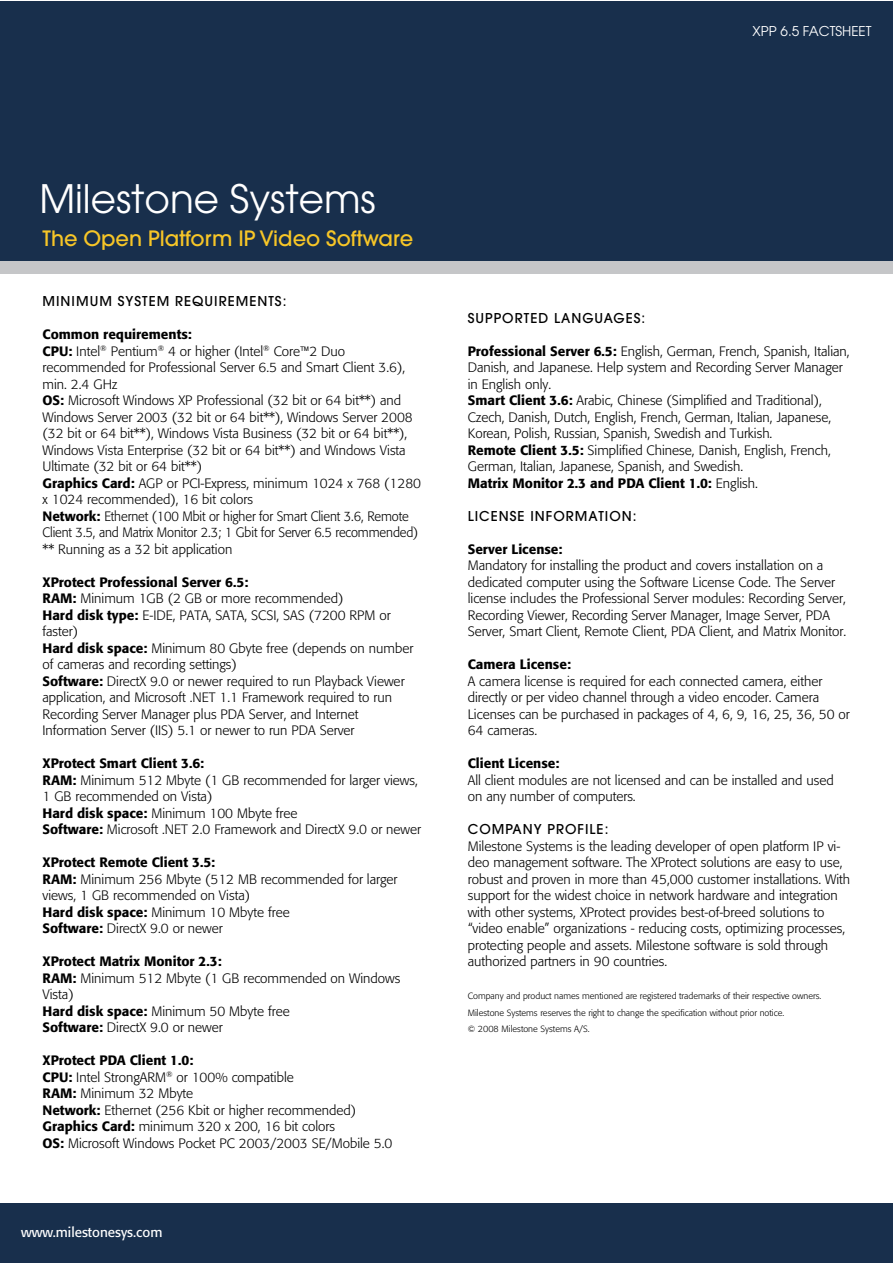
<style>
.page{position:relative;width:893px;height:1263px;background:#fff}
.page>*{position:absolute;margin:0;border:0;box-sizing:border-box;transform-origin:0 0}
.t1{font:39px "Avant Garde";color:#fff}
.t2{font:500 21px "Avant Garde";color:#f7c627}
.t3{font:300 13.5px/16.5px "Formata";color:#000}
.t4{font:500 13.5px "Avant Garde";letter-spacing:.075em;color:#000}
.t5{font:500 13.5px "Formata";color:#000}
.t6{font:13.5px "Formata";color:#fff}
.t7{font:13.5px "Avant Garde";color:#fff}
.t8{font:300 9px/16.5px "Formata";color:#000}
.s1{font-weight:500}
</style>
<div class="page">
<div style="left:0;top:1px;width:892px;height:261px;background:#182f4c"></div>
<div style="left:0;top:1203px;width:892px;height:60px;background:#182f4c"></div>
<div style="left:0;top:261px;width:892px;height:13px;background:#c5c6c8"></div>
<p class="t7" style="left:753px;top:23px;width:121px">XPP 6.5 FACTSHEET</p>
<h1 class="t1" style="left:39px;top:176px;width:338px">Milestone Systems</h1>
<h2 class="t2" style="left:43px;top:225px;width:372px">The Open Platform IP Video Software</h2>
<p class="t4" style="left:43px;top:293px;width:245px">MINIMUM SYSTEM REQUIREMENTS:</p>
<p class="t3" style="left:43px;top:326px;width:380px"><span class="s1">Common requirements:<br>CPU:</span> Intel<sup>®</sup> Pentium<sup>®</sup> 4 or higher (Intel<sup>®</sup> Core™2 Duo recommended for Professional Server 6.5 and Smart Client 3.6), min. 2.4 GHz<br><span class="s1">OS:</span> Microsoft Windows XP Professional (32 bit or 64 bit**) and Windows Server 2003 (32 bit or 64 bit**), Windows Server 2008 (32 bit or 64 bit**), Windows Vista Business (32 bit or 64 bit**), Windows Vista Enterprise (32 bit or 64 bit**) and Windows Vista Ultimate (32 bit or 64 bit**)<br><span class="s1">Graphics Card:</span> AGP or PCI-Express, minimum 1024 x 768 (1280 x 1024 recommended), 16 bit colors<br><span class="s1">Network:</span> Ethernet (100 Mbit or higher for Smart Client 3.6, Remote Client 3.5, and Matrix Monitor 2.3; 1 Gbit for Server 6.5 recommended) ** Running as a 32 bit application</p>
<p class="t3" style="left:43px;top:574px;width:372px"><span class="s1">XProtect Professional Server 6.5:<br>RAM:</span> Minimum 1GB (2 GB or more recommended)<br><span class="s1">Hard disk type:</span> E-IDE, PATA, SATA, SCSI, SAS (7200 RPM or faster)<br><span class="s1">Hard disk space:</span> Minimum 80 Gbyte free (depends on number of cameras and recording settings)<br><span class="s1">Software:</span> DirectX 9.0 or newer required to run Playback Viewer application, and Microsoft .NET 1.1 Framework required to run Recording Server Manager plus PDA Server, and Internet Information Server (IIS) 5.1 or newer to run PDA Server</p>
<p class="t3" style="left:43px;top:755px;width:380px"><span class="s1">XProtect Smart Client 3.6:<br>RAM:</span> Minimum 512 Mbyte (1 GB recommended for larger views, 1 GB recommended on Vista)<br><span class="s1">Hard disk space:</span> Minimum 100 Mbyte free<br><span class="s1">Software:</span> Microsoft .NET 2.0 Framework and DirectX 9.0 or newer</p>
<p class="t3" style="left:43px;top:854px;width:357px"><span class="s1">XProtect Remote Client 3.5:<br>RAM:</span> Minimum 256 Mbyte (512 MB recommended for larger views, 1 GB recommended on Vista)<br><span class="s1">Hard disk space:</span> Minimum 10 Mbyte free<br><span class="s1">Software:</span> DirectX 9.0 or newer</p>
<p class="t3" style="left:43px;top:953px;width:359px"><span class="s1">XProtect Matrix Monitor 2.3:<br>RAM:</span> Minimum 512 Mbyte (1 GB recommended on Windows<br>Vista)<br><span class="s1">Hard disk space:</span> Minimum 50 Mbyte free<br><span class="s1">Software:</span> DirectX 9.0 or newer</p>
<p class="t3" style="left:43px;top:1052px;width:351px"><span class="s1">XProtect PDA Client 1.0:<br>CPU:</span> Intel StrongARM<sup>®</sup> or 100% compatible<br><span class="s1">RAM:</span> Minimum 32 Mbyte<br><span class="s1">Network:</span> Ethernet (256 Kbit or higher recommended)<br><span class="s1">Graphics Card:</span> minimum 320 x 200, 16 bit colors<br><span class="s1">OS:</span> Microsoft Windows Pocket PC 2003/2003 SE/Mobile 5.0</p>
<p class="t6" style="left:21px;top:1223px;width:143px">www.milestonesys.com</p>
<p class="t4" style="left:468px;top:309px;width:179px">SUPPORTED LANGUAGES:</p>
<p class="t3" style="left:468px;top:343px;width:383px"><span class="s1">Professional Server 6.5:</span> English, German, French, Spanish, Italian, Danish, and Japanese. Help system and Recording Server Manager in English only.<br><span class="s1">Smart Client 3.6:</span> Arabic, Chinese (Simplified and Traditional), Czech, Danish, Dutch, English, French, German, Italian, Japanese, Korean, Polish, Russian, Spanish, Swedish and Turkish.<br><span class="s1">Remote Client 3.5:</span> Simplified Chinese, Danish, English, French, German, Italian, Japanese, Spanish, and Swedish.<br><span class="s1">Matrix Monitor 2.3 and PDA Client 1.0:</span> English.</p>
<p class="t4" style="left:468px;top:507px;width:170px">LICENSE INFORMATION:</p>
<p class="t5" style="left:468px;top:541px;width:96px">Server License:</p>
<p class="t3" style="left:468px;top:557px;width:380px">Mandatory for installing the product and covers installation on a dedicated computer using the Software License Code. The Server license includes the Professional Server modules: Recording Server, Recording Viewer, Recording Server Manager, Image Server, PDA Server, Smart Client, Remote Client, PDA Client, and Matrix Monitor.</p>
<p class="t5" style="left:468px;top:656px;width:105px">Camera License:</p>
<p class="t3" style="left:468px;top:673px;width:384px">A camera license is required for each connected camera, either directly or per video channel through a video encoder. Camera Licenses can be purchased in packages of 4, 6, 9, 16, 25, 36, 50 or 64 cameras.</p>
<p class="t5" style="left:468px;top:755px;width:93px">Client License:</p>
<p class="t3" style="left:468px;top:772px;width:368px">All client modules are not licensed and can be installed and used on any number of computers.</p>
<p class="t4" style="left:468px;top:821px;width:142px">COMPANY PROFILE:</p>
<p class="t3" style="left:468px;top:838px;width:384px">Milestone Systems is the leading developer of open platform IP vi&shy;deo management software. The XProtect solutions are easy to use, robust and proven in more than 45,000 customer installations. With support for the widest choice in network hardware and integration with other systems, XProtect provides best-of-breed solutions to “video enable” organizations - reducing costs, optimizing processes, protecting people and assets. Milestone software is sold through authorized partners in 90 countries.</p>
<p class="t8" style="left:468px;top:988px;width:355px">Company and product names mentioned are registered trademarks of their respective owners.<br>Milestone Systems reserves the right to change the specification without prior notice.<br>© 2008 Milestone Systems A/S.</p>
</div>
